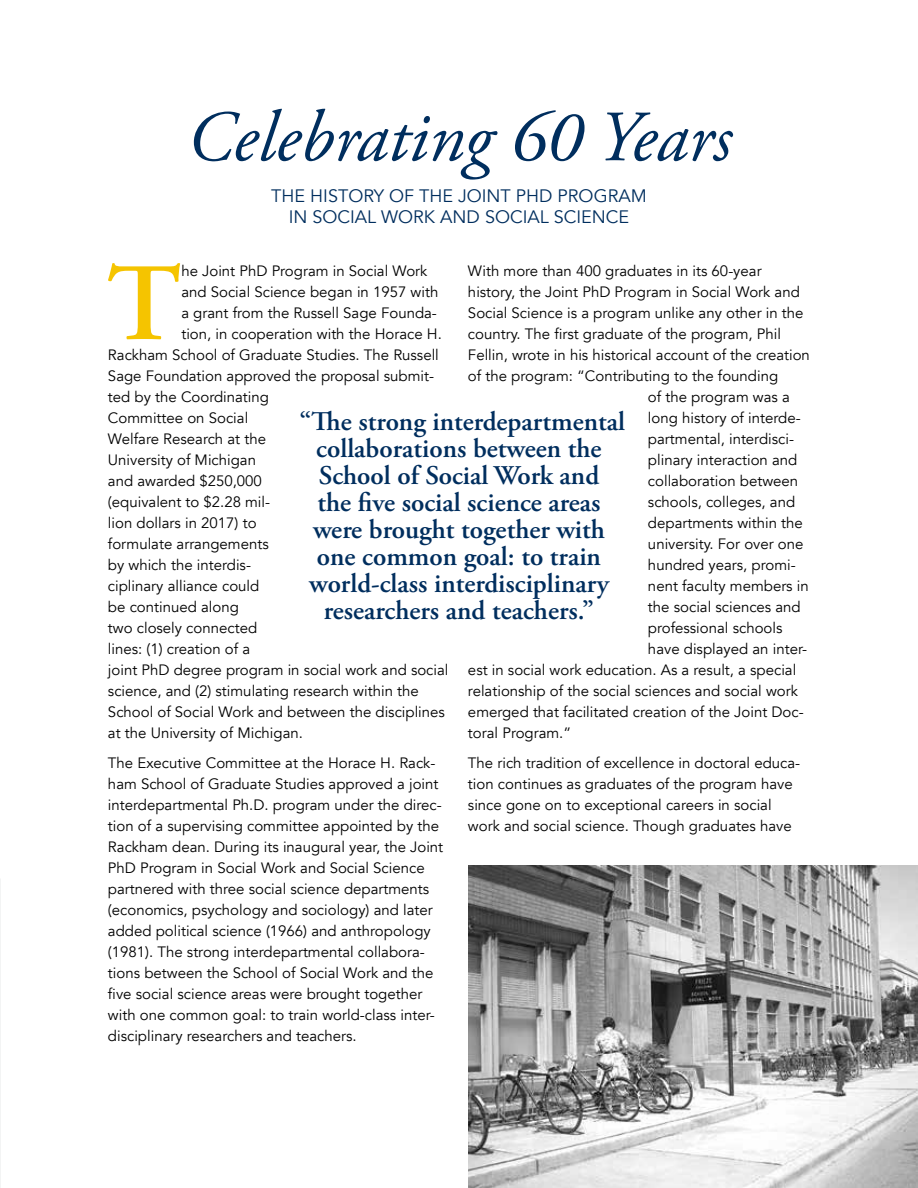
<style>
.page{position:relative;width:918px;height:1188px;background:#fff}
.page>*{position:absolute;margin:0;border:0;box-sizing:border-box;transform-origin:0 0}
.t1{font:600 109.95px "Adobe Garamond Pro";color:#f5c400}
.t2{font:italic 72px "Adobe Garamond Pro";color:#002e5e}
.t3{font:600 27px/27px "Adobe Garamond Pro";color:#002e5e;text-align:center}
.t4{font:18px/21px "Avenir";color:#002e5e;text-align:center}
.t5{font:15px/21px "Avenir";color:#000}
</style>
<div class="page">
<img style="left:0;top:879px;width:1px;height:309px">
<img style="left:468px;top:866px;width:450px;height:322px">
<h2 class="t2" style="left:187px;top:94px;width:546px">Celebrating 60 Years</h2>
<p class="t4" style="left:271px;top:186px;width:377px">THE HISTORY OF THE JOINT PHD PROGRAM<br>IN SOCIAL WORK AND SOCIAL SCIENCE</p>
<h1 class="t1" style="left:106px;top:241px;width:77px">T</h1>
<p class="t5" style="left:181px;top:261px;width:248px">he Joint PhD Program in Social Work</p>
<p class="t5" style="left:468px;top:261px;width:295px">With more than 400 graduates in its 60-year</p>
<p class="t5" style="left:468px;top:282px;width:333px">history, the Joint PhD Program in Social Work and</p>
<p class="t5" style="left:468px;top:303px;width:337px">Social Science is a program unlike any other in the</p>
<p class="t5" style="left:468px;top:324px;width:315px">country. The first graduate of the program, Phil</p>
<p class="t5" style="left:468px;top:345px;width:343px">Fellin, wrote in his historical account of the creation</p>
<p class="t5" style="left:468px;top:366px;width:312px">of the program: “Contributing to the founding</p>
<p class="t5" style="left:648px;top:387px;width:143px">of the program was a</p>
<p class="t5" style="left:648px;top:408px;width:154px">long history of interde-</p>
<p class="t5" style="left:648px;top:429px;width:148px">partmental, interdisci-</p>
<p class="t5" style="left:648px;top:450px;width:151px">plinary interaction and</p>
<p class="t5" style="left:648px;top:471px;width:152px">collaboration between</p>
<p class="t5" style="left:648px;top:492px;width:149px">schools, colleges, and</p>
<p class="t5" style="left:648px;top:513px;width:156px">departments within the</p>
<p class="t5" style="left:648px;top:534px;width:157px">university. For over one</p>
<p class="t5" style="left:648px;top:555px;width:149px">hundred years, promi-</p>
<p class="t5" style="left:648px;top:576px;width:162px">nent faculty members in</p>
<p class="t5" style="left:648px;top:597px;width:154px">the social sciences and</p>
<p class="t5" style="left:648px;top:618px;width:136px">professional schools</p>
<p class="t5" style="left:648px;top:639px;width:161px">have displayed an inter-</p>
<p class="t5" style="left:468px;top:660px;width:330px">est in social work education. As a result, a special</p>
<p class="t5" style="left:468px;top:681px;width:332px">relationship of the social sciences and social work</p>
<p class="t5" style="left:468px;top:702px;width:337px">emerged that facilitated creation of the Joint Doc-</p>
<p class="t5" style="left:468px;top:723px;width:105px">toral Program.”</p>
<p class="t5" style="left:468px;top:753px;width:334px">The rich tradition of excellence in doctoral educa&shy;tion continues as graduates of the program have since gone on to exceptional careers in social work and social science. Though graduates have</p>
<p class="t5" style="left:181px;top:282px;width:259px">and Social Science began in 1957 with</p>
<p class="t5" style="left:181px;top:303px;width:257px">a grant from the Russell Sage Founda-</p>
<p class="t5" style="left:181px;top:324px;width:262px">tion, in cooperation with the Horace H.</p>
<p class="t5" style="left:108px;top:345px;width:332px">Rackham School of Graduate Studies. The Russell</p>
<p class="t5" style="left:108px;top:366px;width:328px">Sage Foundation approved the proposal submit-</p>
<p class="t5" style="left:108px;top:387px;width:163px">ted by the Coordinating</p>
<p class="t5" style="left:108px;top:408px;width:142px">Committee on Social</p>
<p class="t5" style="left:108px;top:429px;width:160px">Welfare Research at the</p>
<p class="t5" style="left:108px;top:450px;width:150px">University of Michigan</p>
<p class="t5" style="left:108px;top:471px;width:155px">and awarded $250,000</p>
<p class="t5" style="left:108px;top:492px;width:164px">(equivalent to $2.28 mil-</p>
<p class="t5" style="left:108px;top:513px;width:150px">lion dollars in 2017) to</p>
<p class="t5" style="left:108px;top:534px;width:162px">formulate arrangements</p>
<p class="t5" style="left:108px;top:555px;width:145px">by which the interdis-</p>
<p class="t5" style="left:108px;top:576px;width:153px">ciplinary alliance could</p>
<p class="t5" style="left:108px;top:597px;width:132px">be continued along</p>
<p class="t5" style="left:108px;top:618px;width:151px">two closely connected</p>
<p class="t5" style="left:108px;top:639px;width:144px">lines: (1) creation of a</p>
<p class="t5" style="left:108px;top:660px;width:342px">joint PhD degree program in social work and social</p>
<p class="t5" style="left:108px;top:681px;width:312px">science, and (2) stimulating research within the</p>
<p class="t5" style="left:108px;top:702px;width:338px">School of Social Work and between the disciplines</p>
<p class="t5" style="left:108px;top:723px;width:196px">at the University of Michigan.</p>
<p class="t5" style="left:108px;top:753px;width:337px">The Executive Committee at the Horace H. Rack&shy;ham School of Graduate Studies approved a joint interdepartmental Ph.D. program under the direc&shy;tion of a supervising committee appointed by the Rackham dean. During its inaugural year, the Joint PhD Program in Social Work and Social Science partnered with three social science departments (economics, psychology and sociology) and later added political science (1966) and anthropology (1981). The strong interdepartmental collabora&shy;tions between the School of Social Work and the five social science areas were brought together with one common goal: to train world-class inter&shy;disciplinary researchers and teachers.</p>
<h3 class="t3" style="left:299px;top:408px;width:327px">“The strong interdepartmental collaborations between the<br>School of Social Work and<br>the five social science areas were brought together with one common goal: to train world-class interdisciplinary researchers and teachers.”</h3>
</div>
